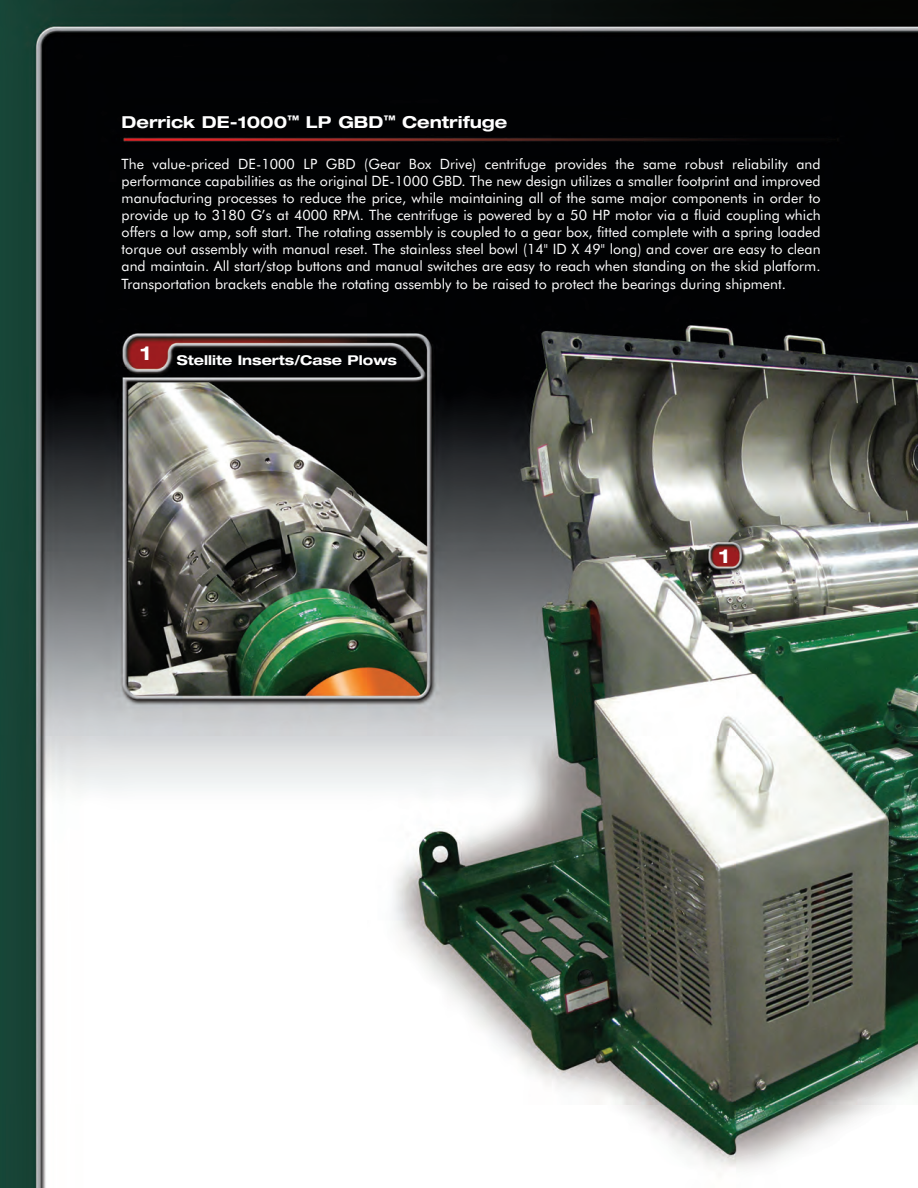
<style>
.page{position:relative;width:918px;height:1188px;background:#fff}
.page>*{position:absolute;margin:0;border:0;box-sizing:border-box;transform-origin:0 0}
.t1{font:700 expanded 19.5px "Helvetica Neue";color:#fff}
.t2{font:700 expanded 16.5px "Helvetica Neue";color:#fff}
.t3{font:14.25px/17.1px "Futura BT";color:#fff;text-align:justify}
.t4{font:700 expanded 13.5px "Helvetica Neue";color:#fff}
</style>
<div class="page">
<img style="left:0;top:0;width:918px;height:1188px">
<p class="t2" style="left:122px;top:111px;width:387px">Derrick DE-1000<sup>™</sup> LP GBD<sup>™</sup> Centrifuge</p>
<p class="t3" style="left:122px;top:155px;width:701px">The value-priced DE-1000 LP GBD (Gear Box Drive) centrifuge provides the same robust reliability and performance capabilities as the original DE-1000 GBD. The new design utilizes a smaller footprint and improved manufacturing processes to reduce the price, while maintaining all of the same major components in order to provide up to 3180 G’s at 4000 RPM. The centrifuge is powered by a 50 HP motor via a fluid coupling which offers a low amp, soft start. The rotating assembly is coupled to a gear box, fitted complete with a spring loaded torque out assembly with manual reset. The stainless steel bowl (14" ID X 49" long) and cover are easy to clean and maintain. All start/stop buttons and manual switches are easy to reach when standing on the skid platform.<br>Transportation brackets enable the rotating assembly to be raised to protect the bearings during shipment.</p>
<h1 class="t1" style="left:140px;top:341px;width:12px">1</h1>
<p class="t4" style="left:177px;top:352px;width:222px">Stellite Inserts/Case Plows</p>
<h1 class="t1" style="left:719px;top:544px;width:12px">1</h1>
</div>
